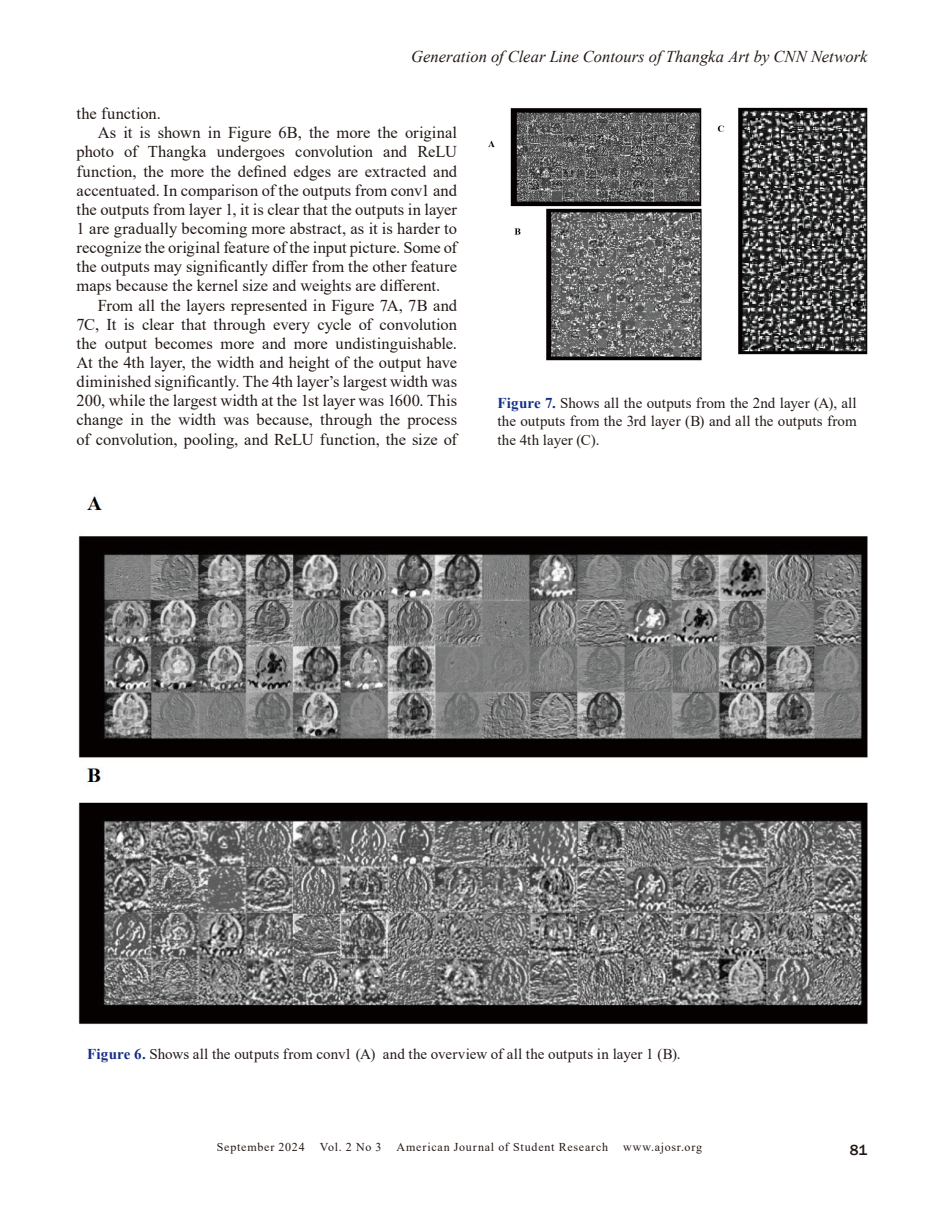
<style>
.page{position:relative;width:944px;height:1214px;background:#fff}
.page>*{position:absolute;margin:0;border:0;box-sizing:border-box;transform-origin:0 0}
._4_3_Body{font:16.5px/19.2px "Times New Roman";color:#231916;text-align:justify}
.t1{font:italic 16.5px "Times New Roman";color:#231916}
._6_2_Figure_-_text{font:15px/18px "Times New Roman";color:#231916;text-align:justify}
.t2{font:500 15px "Franklin Gothic";color:#231916}
.t3{font:12px "Times New Roman";letter-spacing:.06em;color:#231916}
.s1{font-weight:700;color:#152e87}
</style>
<div class="page">
<img style="left:78px;top:496px;width:789px;height:529px">
<img style="left:488px;top:107px;width:379px;height:254px">
<p class="t1" style="left:411px;top:45px;width:458px">Generation of Clear Line Contours of Thangka Art by CNN Network</p>
<p class="_4_3_Body" style="left:77px;top:103px;width:86px">the function.</p>
<p class="_4_3_Body" style="left:77px;top:123px;width:382px;text-indent:21px">As it is shown in Figure 6B, the more the original photo of Thangka undergoes convolution and ReLU function, the more the defined edges are extracted and accentuated. In comparison of the outputs from conv1 and the outputs from layer 1, it is clear that the outputs in layer 1 are gradually becoming more abstract, as it is harder to recognize the original feature of the input picture. Some of the outputs may significantly differ from the other feature maps because the kernel size and weights are different.</p>
<p class="_4_3_Body" style="left:77px;top:295px;width:382px;text-indent:21px">From all the layers represented in Figure 7A, 7B and 7C, It is clear that through every cycle of convolution the output becomes more and more undistinguishable.<br>At the 4th layer, the width and height of the output have diminished significantly. The 4th layer’s largest width was 200, while the largest width at the 1st layer was 1600. This change in the width was because, through the process of convolution, pooling, and ReLU function, the size of</p>
<p class="_6_2_Figure_-_text" style="left:497px;top:394px;width:361px"><span class="s1">Figure 7.</span> Shows all the outputs from the 2nd layer (A), all the outputs from the 3rd layer (B) and all the outputs from the 4th layer (C).</p>
<p class="_6_2_Figure_-_text" style="left:87px;top:1044px;width:595px"><span class="s1">Figure 6.</span> Shows all the outputs from conv1 (A) and the overview of all the outputs in layer 1 (B).</p>
<p class="t3" style="left:217px;top:1138px;width:89px">September 2024</p>
<p class="t3" style="left:320px;top:1138px;width:63px">Vol. 2 No 3</p>
<p class="t3" style="left:396px;top:1138px;width:307px">American Journal of Student Research www.ajosr.org</p>
<p class="t2" style="left:850px;top:1140px;width:19px">81</p>
</div>
